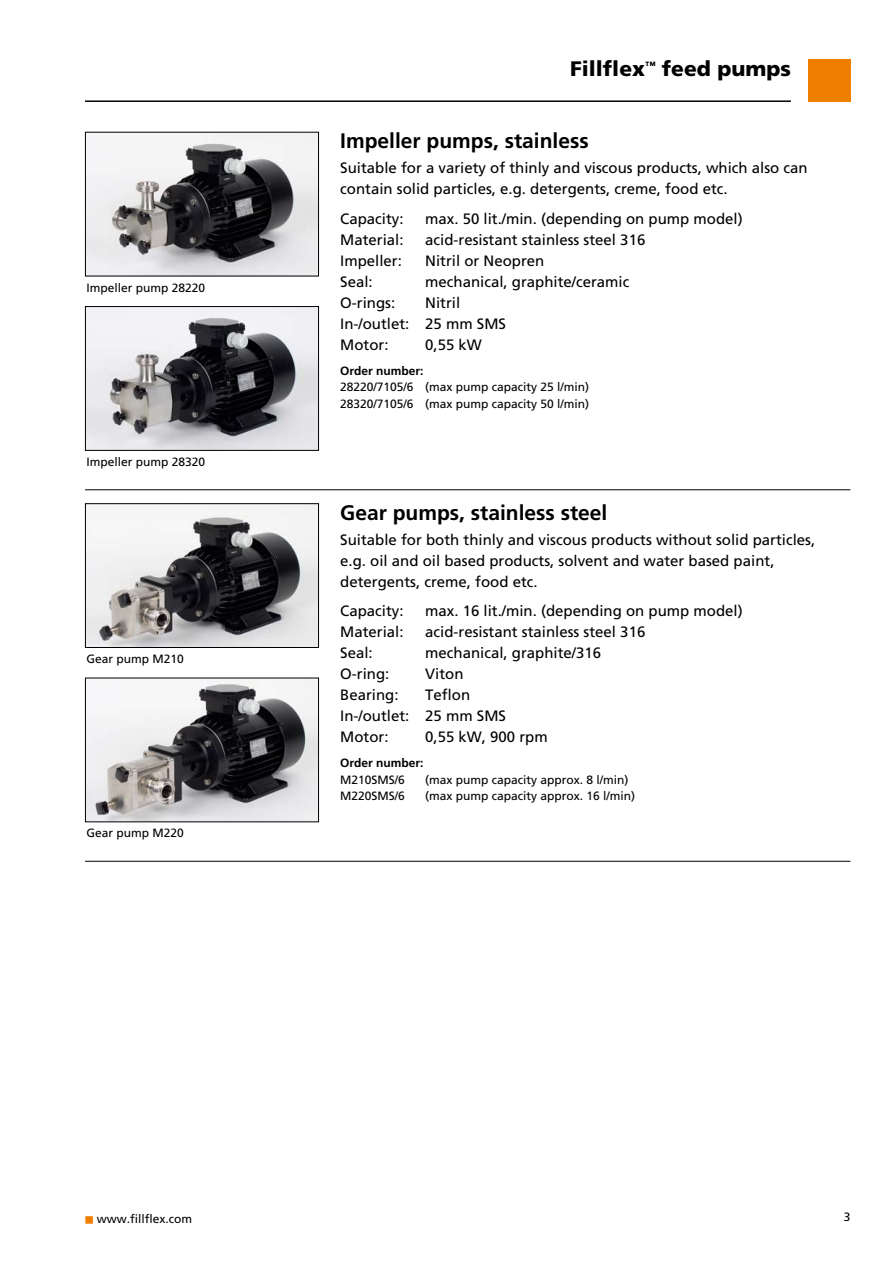
<style>
.page{position:relative;width:893px;height:1263px;background:#fff}
.page>*{position:absolute;margin:0;border:0;box-sizing:border-box;transform-origin:0 0}
.t1{font:700 21px "Frutiger";color:#000}
.t2{font:900 21px "Frutiger";color:#000}
.t3{font:15px/21px "Frutiger";color:#000}
.t4{font:12px/16.5px "Frutiger";color:#000}
.t5{font:700 12px "Frutiger";color:#000}
.s1{font-family:"Universal Newswith Comm Pi";font-size:15px;color:#ee7f00}
</style>
<div class="page">
<img style="left:87px;top:134px;width:230px;height:140px">
<div style="left:85px;top:132px;width:234px;height:144px;border:1px solid #000"></div>
<img style="left:87px;top:308px;width:230px;height:141px">
<div style="left:85px;top:306px;width:234px;height:145px;border:1px solid #000"></div>
<hr style="left:85px;top:489px;width:765px;height:1px;background:#000">
<img style="left:87px;top:505px;width:230px;height:141px">
<div style="left:85px;top:503px;width:234px;height:145px;border:1px solid #000"></div>
<img style="left:87px;top:680px;width:230px;height:140px">
<div style="left:85px;top:678px;width:234px;height:144px;border:1px solid #000"></div>
<hr style="left:85px;top:861px;width:765px;height:1px;background:#000">
<div style="left:808px;top:60px;width:42px;height:42px;background:#ee7f00"></div>
<hr style="left:85px;top:100px;width:706px;height:2px;background:#000">
<p class="t4" style="left:87px;top:279px;width:120px">Impeller pump 28220</p>
<p class="t4" style="left:87px;top:453px;width:120px">Impeller pump 28320</p>
<p class="t4" style="left:87px;top:650px;width:99px">Gear pump M210</p>
<p class="t4" style="left:87px;top:825px;width:99px">Gear pump M220</p>
<h1 class="t2" style="left:570px;top:56px;width:222px">Fillflex<sup>™</sup> feed pumps</h1>
<h1 class="t1" style="left:340px;top:129px;width:250px">Impeller pumps, stainless</h1>
<p class="t3" style="left:340px;top:158px;width:469px">Suitable for a variety of thinly and viscous products, which also can contain solid particles, e.g. detergents, creme, food etc.</p>
<p class="t3" style="left:340px;top:208px;width:65px">Capacity:</p>
<p class="t3" style="left:425px;top:208px;width:319px">max. 50 lit./min. (depending on pump model)</p>
<p class="t3" style="left:340px;top:229px;width:65px">Material:</p>
<p class="t3" style="left:425px;top:229px;width:222px">acid-resistant stainless steel 316</p>
<p class="t3" style="left:340px;top:250px;width:63px">Impeller:</p>
<p class="t3" style="left:425px;top:250px;width:121px">Nitril or Neopren</p>
<p class="t3" style="left:340px;top:271px;width:34px">Seal:</p>
<p class="t3" style="left:425px;top:271px;width:206px">mechanical, graphite/ceramic</p>
<p class="t3" style="left:340px;top:292px;width:57px">O-rings:</p>
<p class="t3" style="left:340px;top:292px;width:167px;text-indent:85px">Nitril<br>In-/outlet: 25 mm SMS<br>Motor:</p>
<p class="t3" style="left:425px;top:334px;width:58px">0,55 kW</p>
<p class="t5" style="left:340px;top:364px;width:85px">Order number:</p>
<p class="t4" style="left:340px;top:379px;width:251px">28220/7105/6 (max pump capacity 25 l/min)<br>28320/7105/6 (max pump capacity 50 l/min)</p>
<h1 class="t1" style="left:340px;top:500px;width:269px">Gear pumps, stainless steel</h1>
<p class="t3" style="left:340px;top:529px;width:477px">Suitable for both thinly and viscous products without solid particles, e.g. oil and oil based products, solvent and water based paint, detergents, creme, food etc.</p>
<p class="t3" style="left:340px;top:600px;width:65px">Capacity:</p>
<p class="t3" style="left:425px;top:600px;width:319px">max. 16 lit./min. (depending on pump model)</p>
<p class="t3" style="left:340px;top:621px;width:65px">Material:</p>
<p class="t3" style="left:425px;top:621px;width:222px">acid-resistant stainless steel 316</p>
<p class="t3" style="left:340px;top:642px;width:34px">Seal:</p>
<p class="t3" style="left:425px;top:642px;width:177px">mechanical, graphite/316</p>
<p class="t3" style="left:340px;top:663px;width:51px">O-ring:</p>
<p class="t3" style="left:425px;top:663px;width:40px">Viton</p>
<p class="t3" style="left:340px;top:684px;width:60px">Bearing:</p>
<p class="t3" style="left:340px;top:684px;width:167px;text-indent:85px">Teflon<br>In-/outlet: 25 mm SMS<br>Motor:</p>
<p class="t3" style="left:425px;top:726px;width:124px">0,55 kW, 900 rpm</p>
<p class="t5" style="left:340px;top:756px;width:85px">Order number:</p>
<p class="t4" style="left:340px;top:771px;width:66px">M210SMS/6</p>
<p class="t4" style="left:425px;top:771px;width:205px">(max pump capacity approx. 8 l/min)</p>
<p class="t4" style="left:340px;top:788px;width:66px">M220SMS/6</p>
<p class="t4" style="left:425px;top:788px;width:212px">(max pump capacity approx. 16 l/min)</p>
<p class="t4" style="left:85px;top:1211px;width:109px"><span class="s1">n</span> www.fillflex.com</p>
<p class="t4" style="left:844px;top:1209px;width:8px">3</p>
</div>
